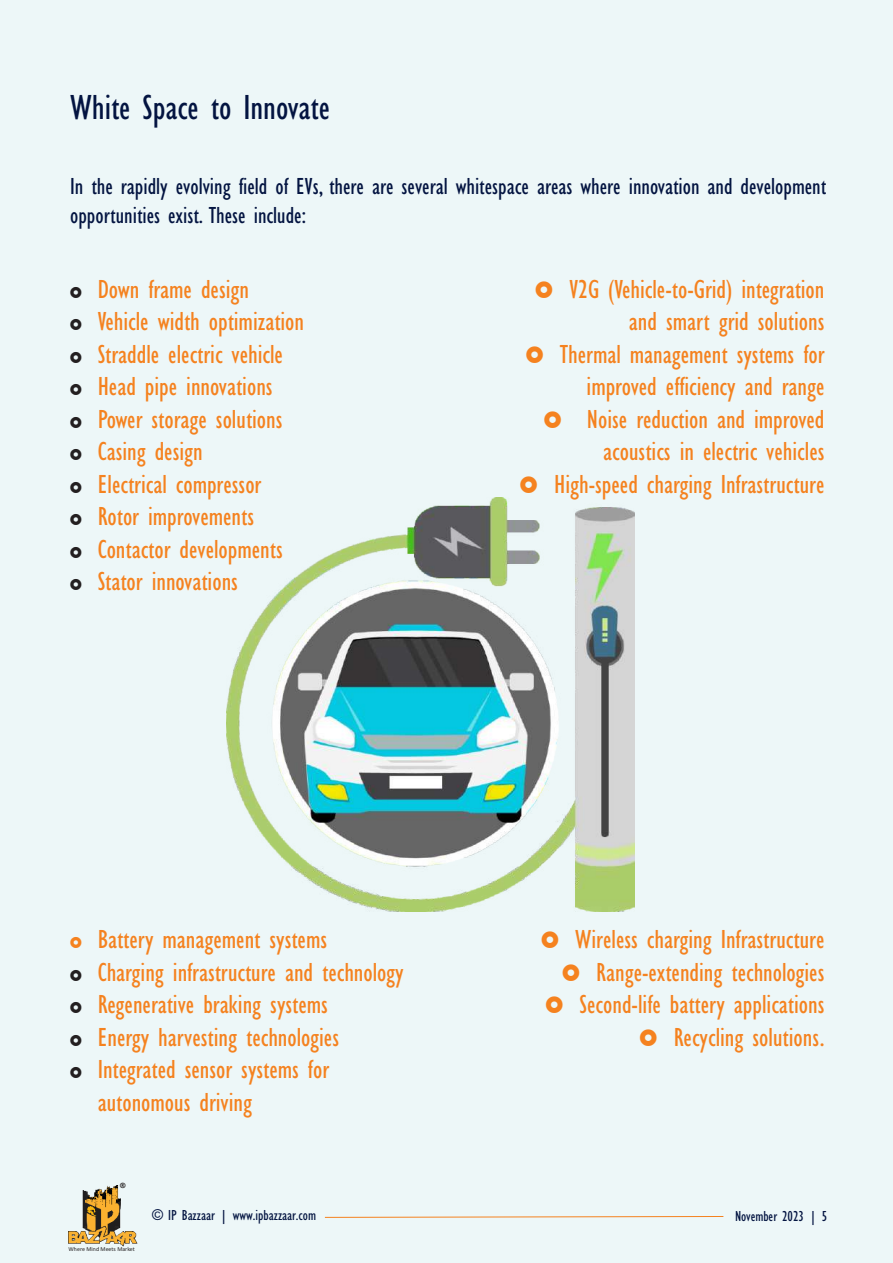
<style>
.page{position:relative;width:893px;height:1263px;background:#edf7f8}
.page>*{position:absolute;margin:0;border:0;box-sizing:border-box;transform-origin:0 0}
.t1{font:condensed 36px "Gill Sans";color:#031441}
.t2{font:condensed 27px/32.5px "Gill Sans";color:#f5821f;text-align:right}
.t3{font:condensed 24px/29px "Gill Sans";color:#031441}
.t4{font:condensed 15px "Gill Sans";color:#031441}
.t5{font:700 7.95px "Trebuchet MS";color:#231f20}
.t6{font:6px "Calibri";color:#231f20}
</style>
<div class="page">
<img style="left:227px;top:497px;width:407px;height:415px">
<img style="left:68px;top:1185px;width:70px;height:61px">
<svg style="left:324px;top:1216px;width:400px;height:2px"></svg>
<h1 class="t1" style="left:70px;top:94px;width:261px">White Space to Innovate</h1>
<p class="t3" style="left:70px;top:175px;width:758px">In the rapidly evolving field of EVs, there are several whitespace areas where innovation and development opportunities exist. These include:</p>
<p class="t2" style="left:98px;top:275px;width:208px;text-align:left">Down frame design<br>Vehicle width optimization<br>Straddle electric vehicle<br>Head pipe innovations<br>Power storage solutions<br>Casing design<br>Electrical compressor<br>Rotor improvements<br>Contactor developments<br>Stator innovations</p>
<p class="t2" style="left:98px;top:926px;width:307px;text-align:left">Battery management systems<br>Charging infrastructure and technology<br>Regenerative braking systems<br>Energy harvesting technologies<br>Integrated sensor systems for autonomous driving</p>
<p class="t5" style="left:120px;top:1182px;width:7px">®</p>
<p class="t2" style="left:554px;top:275px;width:272px">V2G (Vehicle-to-Grid) integration and smart grid solutions<br>Thermal management systems for improved efficiency and range<br>Noise reduction and improved acoustics in electric vehicles<br>High-speed charging Infrastructure</p>
<p class="t2" style="left:575px;top:926px;width:251px">Wireless charging Infrastructure<br>Range-extending technologies<br>Second-life battery applications<br>Recycling solutions.</p>
<p class="t6" style="left:69px;top:1246px;width:68px">Where Mind Meets Market</p>
<p class="t4" style="left:152px;top:1209px;width:165px">© IP Bazzaar | www.ipbazzaar.com</p>
<p class="t4" style="left:735px;top:1210px;width:94px">November 2023 | 5</p>
</div>
